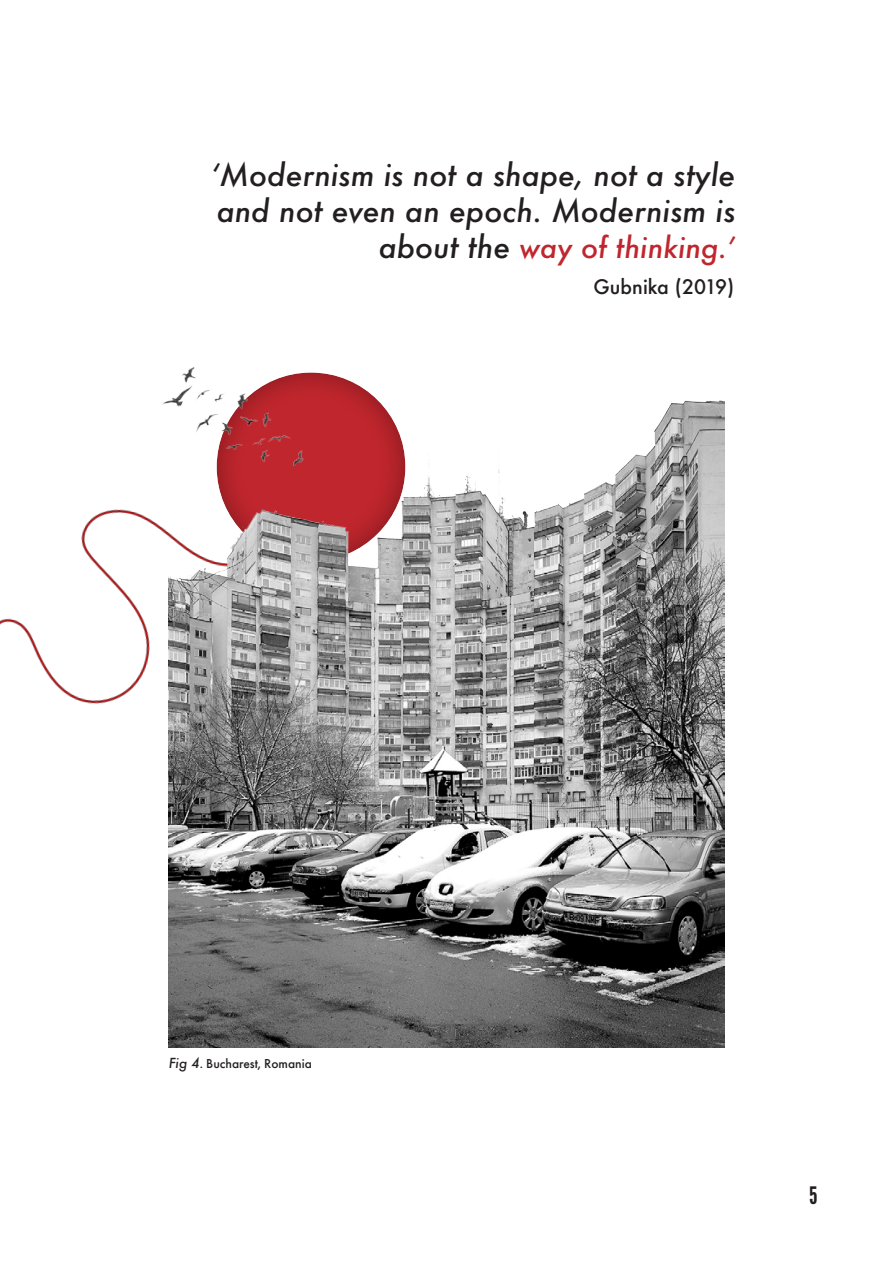
<style>
.page{position:relative;width:893px;height:1263px;background:#fff}
.page>*{position:absolute;margin:0;border:0;box-sizing:border-box;transform-origin:0 0}
.t1{font:italic 500 30px/36px "Futura";color:#231f20}
.t2{font:italic 500 28.5px "Futura";color:#c0262d}
.t3{font:24px "League Gothic";color:#231f20}
.t4{font:500 19.5px "Futura";color:#231f20}
.t5{font:500 13.5px "Futura PT";color:#231f20}
.s1{font-size:30px;color:#231f20}
.s2{font-family:"Futura";font-style:italic}
</style>
<div class="page">
<img style="left:0;top:509px;width:169px;height:339px">
<div style="left:216px;top:370px;width:191px;height:192px;background:#231f20;opacity:.42"></div>
<img style="left:169px;top:400px;width:555px;height:648px">
<img style="left:162px;top:367px;width:147px;height:116px">
<p class="t1" style="left:211px;top:157px;width:526px">‘Modernism is not a shape, not a style and not even an epoch. Modernism is</p>
<p class="t2" style="left:379px;top:228px;width:358px"><span class="s1">about the</span> way of thinking.’</p>
<p class="t4" style="left:594px;top:274px;width:142px">Gubnika (2019)</p>
<p class="t5" style="left:169px;top:1055px;width:145px"><span class="s2">Fig 4</span>. Bucharest, Romania</p>
<p class="t3" style="left:809px;top:1181px;width:10px">5</p>
</div>
